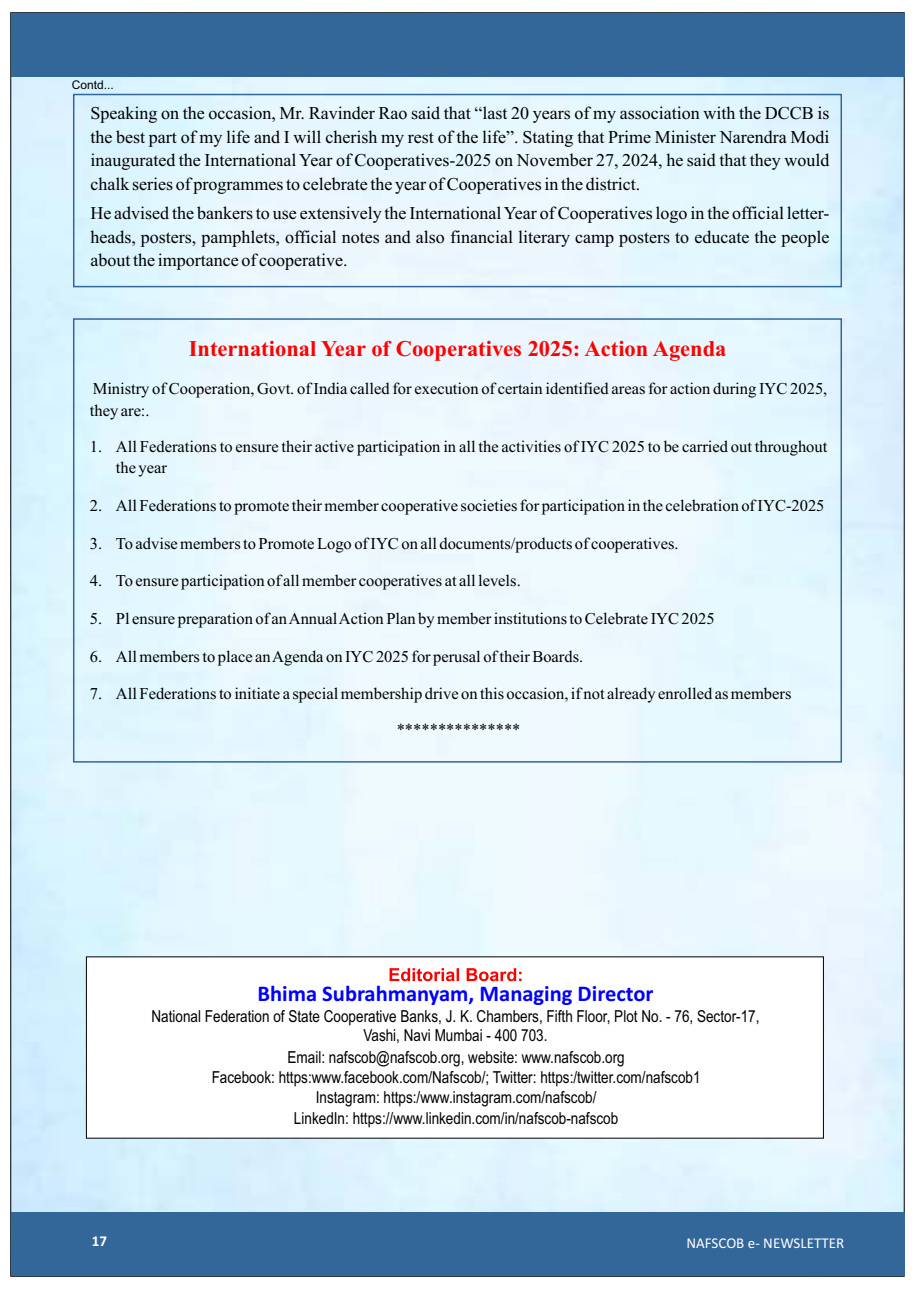
<style>
.page{position:relative;width:919px;height:1289px;background:#fff}
.page>*{position:absolute;margin:0;border:0;box-sizing:border-box;transform-origin:0 0}
.t1{font:700 22.5px "Times New Roman";color:#f00}
.t2{font:700 22.5px "Calibri";color:#00f}
.t3{font:18px/23.5px "Times New Roman";color:#000;text-align:justify}
.t4{font:16.5px/21.6px "Times New Roman";color:#000}
.t5{font:16.5px/20.1px "Arial Narrow";color:#000;text-align:center}
.t6{font:15px "Calibri";color:#fff}
.t7{font:700 15px "Calibri";color:#fff}
.t8{font:12px "Arial";color:#000}
</style>
<div class="page">
<img style="left:13px;top:76px;width:889px;height:1136px">
<div style="left:11px;top:1212px;width:893px;height:64px;background:#369"></div>
<div style="left:11px;top:13px;width:893px;height:63px;background:#369"></div>
<div style="left:73px;top:94px;width:769px;height:193px;border:2px solid #369"></div>
<div style="left:73px;top:318px;width:769px;height:444px;border:2px solid #369"></div>
<svg style="left:86px;top:956px;width:737px;height:182px"></svg>
<svg style="left:389px;top:968px;width:132px;height:13px"></svg>
<p class="t8" style="left:72px;top:80px;width:44px">Contd...</p>
<p class="t3" style="left:90px;top:103px;width:740px">Speaking on the occasion, Mr. Ravinder Rao said that “last 20 years of my association with the DCCB is the best part of my life and I will cherish my rest of the life”. Stating that Prime Minister Narendra Modi inaugurated the International Year of Cooperatives-2025 on November 27, 2024, he said that they would chalk series of programmes to celebrate the year of Cooperatives in the district.</p>
<p class="t3" style="left:90px;top:203px;width:740px">He advised the bankers to use extensively the International Year of Cooperatives logo in the official letter&shy;heads, posters, pamphlets, official notes and also financial literary camp posters to educate the people about the importance of cooperative.</p>
<h1 class="t1" style="left:189px;top:341px;width:539px">International Year of Cooperatives 2025: Action Agenda</h1>
<p class="t4" style="left:90px;top:379px;width:738px">Ministry of Cooperation, Govt. of India called for execution of certain identified areas for action during IYC 2025, they are:.</p>
<p class="t4" style="left:116px;top:437px;width:712px;text-indent:-26px">1. All Federations to ensure their active participation in all the activities of IYC 2025 to be carried out throughout the year</p>
<p class="t4" style="left:90px;top:496px;width:736px">2. All Federations to promote their member cooperative societies for participation in the celebration of IYC-2025</p>
<p class="t4" style="left:90px;top:534px;width:590px">3. To advise members to Promote Logo of IYC on all documents/products of cooperatives.</p>
<p class="t4" style="left:90px;top:571px;width:432px">4. To ensure participation of all member cooperatives at all levels.</p>
<p class="t4" style="left:90px;top:609px;width:626px">5. Pl ensure preparation of an Annual Action Plan by member institutions to Celebrate IYC 2025</p>
<p class="t4" style="left:90px;top:647px;width:495px">6. All members to place an Agenda on IYC 2025 for perusal of their Boards.</p>
<p class="t4" style="left:396px;top:678px;width:396px;line-height:35.1px;text-indent:-307px">7. All Federations to initiate a special membership drive on this occasion, if not already enrolled as members ***************</p>
<h1 class="t2" style="left:257px;top:983px;width:397px">Bhima Subrahmanyam, Managing Director</h1>
<p class="t5" style="left:151px;top:1008px;width:609px;line-height:18.6px">National Federation of State Cooperative Banks, J. K. Chambers, Fifth Floor, Plot No. - 76, Sector-17,<br>Vashi, Navi Mumbai - 400 703.</p>
<p class="t5" style="left:212px;top:1048px;width:490px">Email: nafscob@nafscob.org, website: www.nafscob.org<br>Facebook: https:www.facebook.com/Nafscob/; Twitter: https:/twitter.com/nafscob1<br>Instagram: https:/www.instagram.com/nafscob/<br>LinkedIn: https://www.linkedin.com/in/nafscob-nafscob</p>
<p class="t7" style="left:92px;top:1234px;width:17px">17</p>
<p class="t6" style="left:686px;top:1236px;width:159px">NAFSCOB e- NEWSLETTER</p>
</div>
